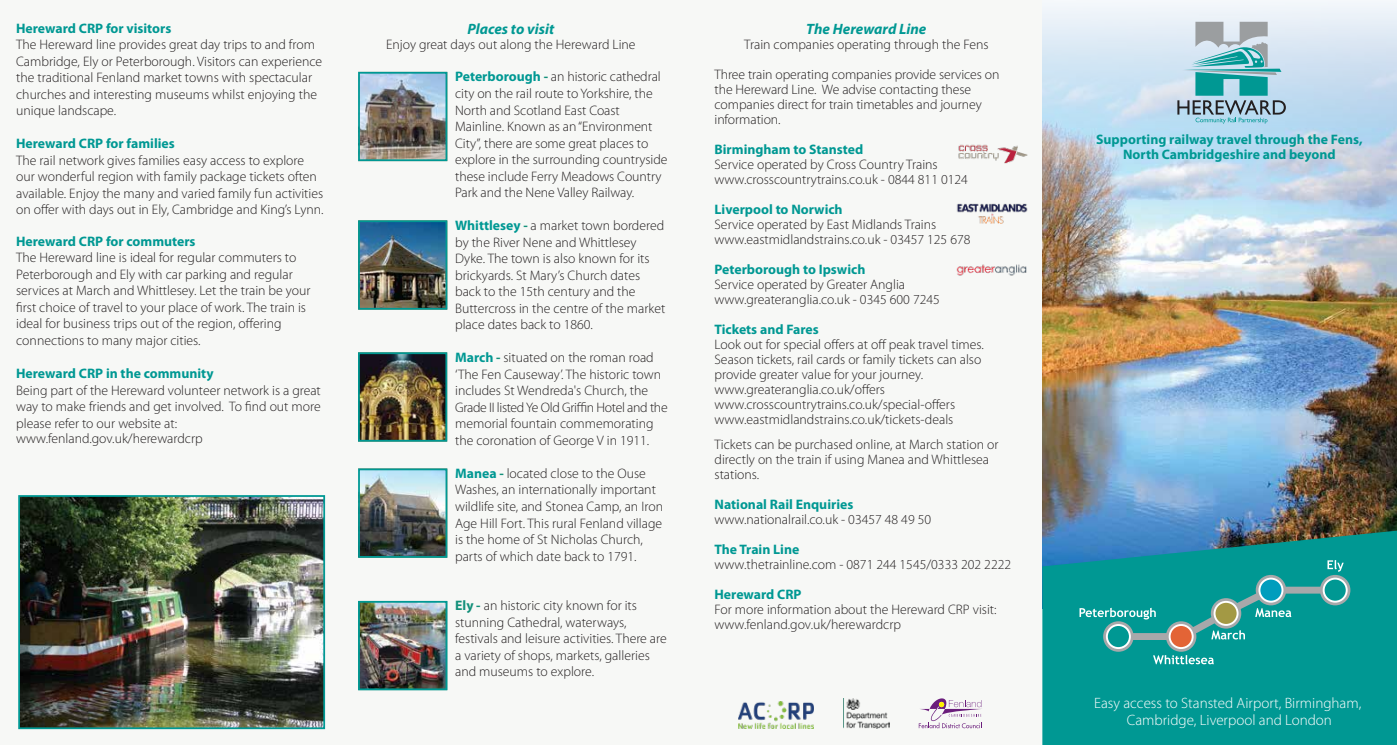
<style>
.page{position:relative;width:1397px;height:745px;background:#fff}
.page>*{position:absolute;margin:0;border:0;box-sizing:border-box;transform-origin:0 0}
.t1{font:300 15px/16.2px "Myriad Pro";color:#fff;text-align:center}
.t2{font:italic 700 15px "Myriad Pro";color:#009893}
.t3{font:300 13.75px/16.5px "Myriad Pro";color:#231f20}
.t4{font:700 13.75px/15px "Myriad Pro";color:#009893;text-align:center}
.s1{font-weight:700;color:#009893}
.s2{font-weight:700;color:#13907a}
</style>
<div class="page">
<div style="left:0;top:0;width:1042px;height:744px;background:#f7f8f6"></div>
<img style="left:1042px;top:241px;width:354px;height:289px">
<svg style="left:1042px;top:530px;width:354px;height:214px;background:#079494"></svg>
<svg style="left:1042px;top:1px;width:354px;height:240px;background:#c9d9e7"></svg>
<img style="left:843px;top:698px;width:46px;height:29px">
<img style="left:738px;top:701px;width:75px;height:26px">
<svg style="left:918px;top:698px;width:64px;height:29px"></svg>
<img style="left:21px;top:498px;width:301px;height:227px">
<div style="left:18px;top:495px;width:307px;height:233px;border:2px solid #009893"></div>
<img style="left:361px;top:471px;width:83px;height:83px">
<div style="left:358px;top:468px;width:89px;height:89px;border:2px solid #009893"></div>
<img style="left:361px;top:75px;width:83px;height:83px">
<div style="left:358px;top:72px;width:89px;height:89px;border:2px solid #009893"></div>
<img style="left:361px;top:355px;width:83px;height:83px">
<div style="left:358px;top:352px;width:89px;height:89px;border:2px solid #009893"></div>
<img style="left:361px;top:223px;width:83px;height:83px">
<div style="left:358px;top:220px;width:89px;height:89px;border:2px solid #009893"></div>
<img style="left:958px;top:144px;width:69px;height:19px">
<img style="left:956px;top:264px;width:70px;height:12px">
<img style="left:956px;top:203px;width:72px;height:20px">
<img style="left:361px;top:603px;width:83px;height:83px">
<div style="left:358px;top:600px;width:89px;height:89px;border:2px solid #009893"></div>
<svg style="left:1177px;top:22px;width:108px;height:102px;background:#96c0ca"></svg>
<svg style="left:1152px;top:654px;width:61px;height:9px"></svg>
<svg style="left:1079px;top:607px;width:76px;height:12px"></svg>
<div style="left:1270px;top:586px;width:67px;height:7px;background:#a7a8aa"></div>
<svg style="left:1176px;top:580px;width:115px;height:63px;background:#189d99"></svg>
<svg style="left:1327px;top:559px;width:16px;height:12px"></svg>
<svg style="left:1257px;top:576px;width:27px;height:27px"></svg>
<div style="left:1255px;top:574px;width:30px;height:31px;border:3px solid #a7a8aa;border-radius:50%"></div>
<div style="left:1118px;top:632px;width:65px;height:7px;background:#a7a8aa"></div>
<svg style="left:1212px;top:599px;width:27px;height:27px"></svg>
<div style="left:1210px;top:597px;width:30px;height:31px;border:3px solid #a7a8aa;border-radius:50%"></div>
<svg style="left:1167px;top:622px;width:27px;height:27px"></svg>
<div style="left:1165px;top:621px;width:31px;height:30px;border:3px solid #a7a8aa;border-radius:50%"></div>
<svg style="left:1321px;top:576px;width:27px;height:27px"></svg>
<div style="left:1319px;top:574px;width:31px;height:31px;border:3px solid #a7a8aa;border-radius:50%"></div>
<svg style="left:1104px;top:622px;width:27px;height:27px"></svg>
<div style="left:1102px;top:621px;width:31px;height:30px;border:3px solid #a7a8aa;border-radius:50%"></div>
<div style="left:1106px;top:624px;width:23px;height:23px;background:#009893;border-radius:50%"></div>
<div style="left:1105px;top:623px;width:25px;height:25px;border:2px solid #fff;border-radius:50%"></div>
<div style="left:1323px;top:578px;width:23px;height:23px;background:#009893;border-radius:50%"></div>
<div style="left:1322px;top:577px;width:25px;height:25px;border:2px solid #fff;border-radius:50%"></div>
<div style="left:1169px;top:624px;width:23px;height:23px;background:#e36436;border-radius:50%"></div>
<div style="left:1168px;top:623px;width:25px;height:25px;border:2px solid #fff;border-radius:50%"></div>
<div style="left:1214px;top:601px;width:23px;height:23px;background:#a39944;border-radius:50%"></div>
<div style="left:1213px;top:600px;width:25px;height:25px;border:2px solid #fff;border-radius:50%"></div>
<div style="left:1259px;top:578px;width:23px;height:23px;background:#009dbd;border-radius:50%"></div>
<div style="left:1258px;top:577px;width:25px;height:25px;border:2px solid #fff;border-radius:50%"></div>
<p class="t4" style="left:16px;top:20px;width:157px">Hereward CRP for visitors</p>
<p class="t3" style="left:16px;top:36px;width:307px">The Hereward line provides great day trips to and from Cambridge, Ely or Peterborough. Visitors can experience the traditional Fenland market towns with spectacular churches and interesting museums whilst enjoying the unique landscape.</p>
<p class="t4" style="left:16px;top:136px;width:160px">Hereward CRP for families</p>
<p class="t3" style="left:16px;top:152px;width:309px">The rail network gives families easy access to explore our wonderful region with family package tickets often available. Enjoy the many and varied family fun activities on offer with days out in Ely, Cambridge and King’s Lynn.</p>
<p class="t4" style="left:16px;top:233px;width:181px">Hereward CRP for commuters</p>
<p class="t3" style="left:16px;top:249px;width:296px">The Hereward line is ideal for regular commuters to Peterborough and Ely with car parking and regular services at March and Whittlesey. Let the train be your first choice of travel to your place of work. The train is ideal for business trips out of the region, offering connections to many major cities.</p>
<p class="t4" style="left:16px;top:365px;width:199px">Hereward CRP in the community</p>
<p class="t3" style="left:16px;top:381px;width:306px;text-align:justify">Being part of the Hereward volunteer network is a great way to make friends and get involved. To find out more please refer to our website at:</p>
<p class="t3" style="left:16px;top:429px;width:188px">www.fenland.gov.uk/herewardcrp</p>
<p class="t2" style="left:467px;top:19px;width:88px">Places to visit</p>
<p class="t3" style="left:386px;top:36px;width:251px">Enjoy great days out along the Hereward Line</p>
<p class="t3" style="left:455px;top:69px;width:214px"><span class="s1">Peterborough</span> <span class="s2">-</span> an historic cathedral city on the rail route to Yorkshire, the North and Scotland East Coast Mainline. Known as an “Environment City”, there are some great places to explore in the surrounding countryside these include Ferry Meadows Country Park and the Nene Valley Railway.</p>
<p class="t3" style="left:455px;top:217px;width:212px"><span class="s1">Whittlesey</span> <span class="s2">-</span> a market town bordered by the River Nene and Whittlesey Dyke. The town is also known for its brickyards. St Mary’s Church dates back to the 15th century and the Buttercross in the centre of the market place dates back to 1860.</p>
<p class="t3" style="left:455px;top:349px;width:214px"><span class="s1">March</span> <span class="s2">-</span> situated on the roman road ‘The Fen Causeway’. The historic town includes St Wendreda's Church, the Grade II listed Ye Old Griffin Hotel and the memorial fountain commemorating the coronation of George V in 1911.</p>
<p class="t3" style="left:455px;top:465px;width:209px"><span class="s1">Manea</span> <span class="s2">-</span> located close to the Ouse Washes, an internationally important wildlife site, and Stonea Camp, an Iron Age Hill Fort. This rural Fenland village is the home of St Nicholas Church, parts of which date back to 1791.</p>
<p class="t3" style="left:455px;top:597px;width:213px"><span class="s2">Ely -</span> an historic city known for its stunning Cathedral, waterways, festivals and leisure activities. There are a variety of shops, markets, galleries and museums to explore.</p>
<p class="t2" style="left:806px;top:19px;width:122px">The Hereward Line</p>
<p class="t3" style="left:714px;top:29px;width:286px;line-height:30px;text-indent:30px">Train companies operating through the Fens<br>Three train operating companies provide services on</p>
<p class="t3" style="left:714px;top:82px;width:269px;line-height:15px">the Hereward Line. We advise contacting these companies direct for train timetables and journey information.</p>
<p class="t4" style="left:714px;top:141px;width:150px">Birmingham to Stansted</p>
<p class="t3" style="left:714px;top:157px;width:255px;line-height:15px">Service operated by Cross Country Trains www.crosscountrytrains.co.uk - 0844 811 0124</p>
<p class="t4" style="left:714px;top:201px;width:130px">Liverpool to Norwich</p>
<p class="t3" style="left:714px;top:217px;width:257px;line-height:15px">Service operated by East Midlands Trains www.eastmidlandstrains.co.uk - 03457 125 678</p>
<p class="t4" style="left:714px;top:261px;width:152px">Peterborough to Ipswich</p>
<p class="t3" style="left:714px;top:277px;width:227px;line-height:15px">Service operated by Greater Anglia www.greateranglia.co.uk - 0345 600 7245</p>
<p class="t4" style="left:714px;top:321px;width:106px">Tickets and Fares</p>
<p class="t3" style="left:714px;top:337px;width:271px;line-height:15px">Look out for special offers at off peak travel times.<br>Season tickets, rail cards or family tickets can also provide greater value for your journey. www.greateranglia.co.uk/offers www.crosscountrytrains.co.uk/special-offers www.eastmidlandstrains.co.uk/tickets-deals</p>
<p class="t3" style="left:714px;top:437px;width:285px;line-height:15px">Tickets can be purchased online, at March station or directly on the train if using Manea and Whittlesea stations.</p>
<p class="t4" style="left:714px;top:496px;width:140px">National Rail Enquiries</p>
<p class="t3" style="left:714px;top:511px;width:218px">www.nationalrail.co.uk - 03457 48 49 50</p>
<p class="t4" style="left:714px;top:541px;width:86px">The Train Line</p>
<p class="t3" style="left:714px;top:556px;width:298px">www.thetrainline.com - 0871 244 1545/0333 202 2222</p>
<p class="t4" style="left:714px;top:586px;width:88px">Hereward CRP</p>
<p class="t3" style="left:714px;top:602px;width:283px;line-height:15px">For more information about the Hereward CRP visit: www.fenland.gov.uk/herewardcrp</p>
<p class="t4" style="left:1095px;top:131px;width:268px">Supporting railway travel through the Fens,<br>North Cambridgeshire and beyond</p>
<p class="t1" style="left:1093px;top:695px;width:268px">Easy access to Stansted Airport, Birmingham,<br>Cambridge, Liverpool and London</p>
</div>
